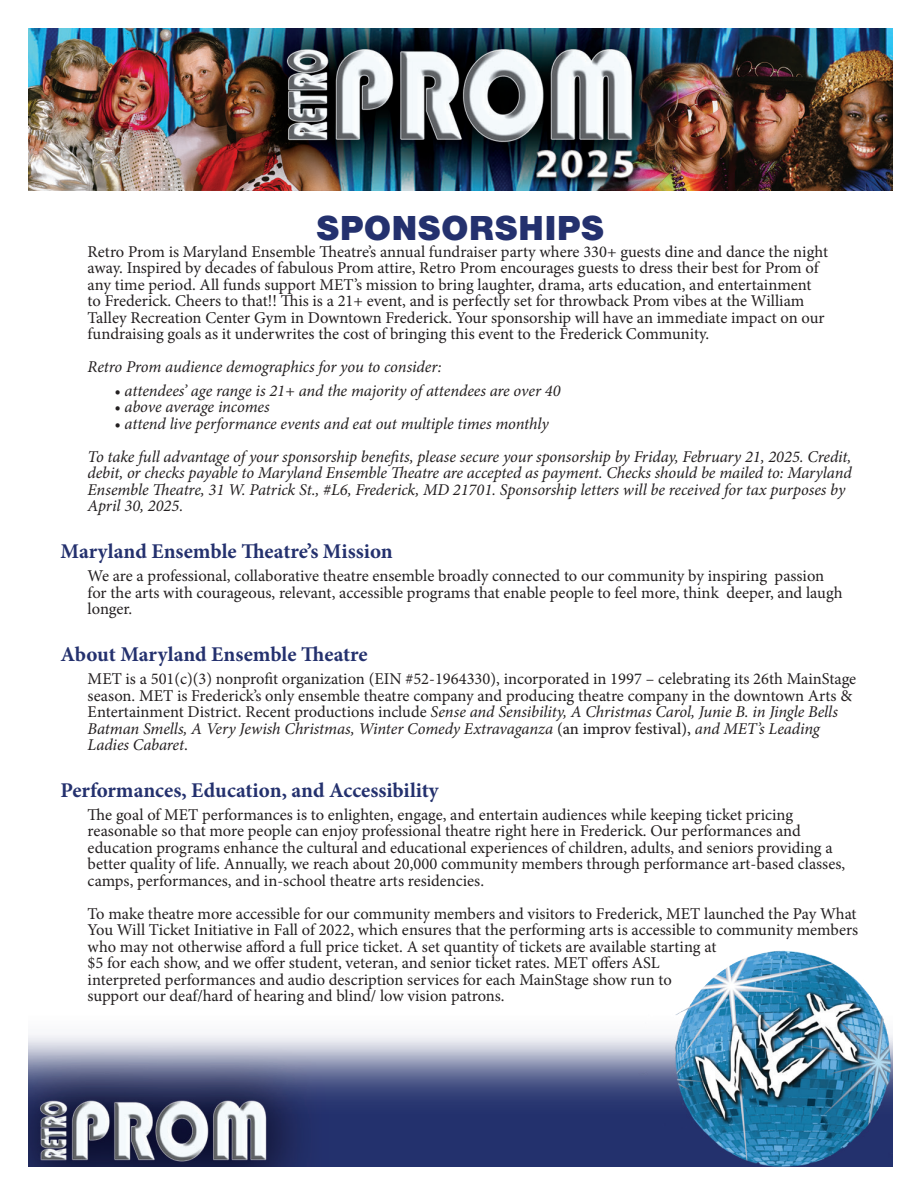
<style>
.page{position:relative;width:918px;height:1188px;background:#fff}
.page>*{position:absolute;margin:0;border:0;box-sizing:border-box;transform-origin:0 0}
.t1{font:900 36px "Nimbus San";color:#24316e}
.t2{font:700 21px "Minion Pro";color:#24316e}
.t3{font:16.5px/16.5px "Minion Pro";color:#231f20}
.t4{font:italic 16.5px/16.5px "Minion Pro";letter-spacing:-.005em;color:#231f20}
.s1{font-style:italic}
.s2{font-weight:500}
</style>
<div class="page">
<img style="left:28px;top:28px;width:864px;height:162px">
<img style="left:28px;top:950px;width:864px;height:216px">
<p class="t1" style="left:316px;top:208px;width:290px">SPONSORSHIPS</p>
<p class="t3" style="left:88px;top:243px;width:742px">Retro Prom is Maryland Ensemble Theatre’s annual fundraiser party where 330+ guests dine and dance the night away. Inspired by decades of fabulous Prom attire, Retro Prom encourages guests to dress their best for Prom of any time period. All funds support MET’s mission to bring laughter, drama, arts education, and entertainment to Frederick. Cheers to that!! This is a 21+ event, and is perfectly set for throwback Prom vibes at the William Talley Recreation Center Gym in Downtown Frederick. Your sponsorship will have an immediate impact on our fundraising goals as it underwrites the cost of bringing this event to the Frederick Community.</p>
<p class="t4" style="left:88px;top:359px;width:356px">Retro Prom audience demographics for you to consider:</p>
<p class="t4" style="left:115px;top:382px;width:447px">• attendees’ age range is 21+ and the majority of attendees are over 40</p>
<p class="t4" style="left:115px;top:399px;width:156px">• above average incomes</p>
<p class="t4" style="left:115px;top:415px;width:435px">• attend live performance events and eat out multiple times monthly</p>
<p class="t4" style="left:88px;top:448px;width:766px">To take full advantage of your sponsorship benefits, please secure your sponsorship by Friday, February 21, 2025. Credit, debit, or checks payable to Maryland Ensemble Theatre are accepted as payment. Checks should be mailed to: Maryland Ensemble Theatre, 31 W. Patrick St., #L6, Frederick, MD 21701. Sponsorship letters will be received for tax purposes by April 30, 2025.</p>
<p class="t2" style="left:61px;top:536px;width:334px">Maryland Ensemble Theatre’s Mission</p>
<p class="t3" style="left:88px;top:568px;width:757px">We are a professional, collaborative theatre ensemble broadly connected to our community by inspiring passion for the arts with courageous, relevant, accessible programs that enable people to feel more, think deeper, and laugh longer.</p>
<p class="t2" style="left:61px;top:639px;width:309px">About Maryland Ensemble Theatre</p>
<p class="t3" style="left:88px;top:671px;width:770px">MET is a 501(c)(3) nonprofit organization (EIN #52-1964330), incorporated in 1997 – celebrating its 26th MainStage season. MET is Frederick’s only ensemble theatre company and producing theatre company in the downtown Arts &amp; Entertainment District. Recent productions include <span class="s1">Sense and Sensibility, A Christmas Carol, Junie B. in Jingle Bells Batman Smells, A Very Jewish Christmas, Winter Comedy Extravaganza</span> <span class="s2">(an improv festival),</span> <span class="s1">and MET’s Leading Ladies Cabaret</span>.</p>
<p class="t2" style="left:61px;top:775px;width:380px">Performances, Education, and Accessibility</p>
<p class="t3" style="left:88px;top:806px;width:759px">The goal of MET performances is to enlighten, engage, and entertain audiences while keeping ticket pricing reasonable so that more people can enjoy professional theatre right here in Frederick. Our performances and education programs enhance the cultural and educational experiences of children, adults, and seniors providing a better quality of life. Annually, we reach about 20,000 community members through performance art-based classes, camps, performances, and in-school theatre arts residencies.</p>
<p class="t3" style="left:88px;top:905px;width:772px">To make theatre more accessible for our community members and visitors to Frederick, MET launched the Pay What You Will Ticket Initiative in Fall of 2022, which ensures that the performing arts is accessible to community members who may not otherwise afford a full price ticket. A set quantity of tickets are available starting at<br>$5 for each show, and we offer student, veteran, and senior ticket rates. MET offers ASL<br>interpreted performances and audio description services for each MainStage show run to<br>support our deaf/hard of hearing and blind/ low vision patrons.</p>
</div>
